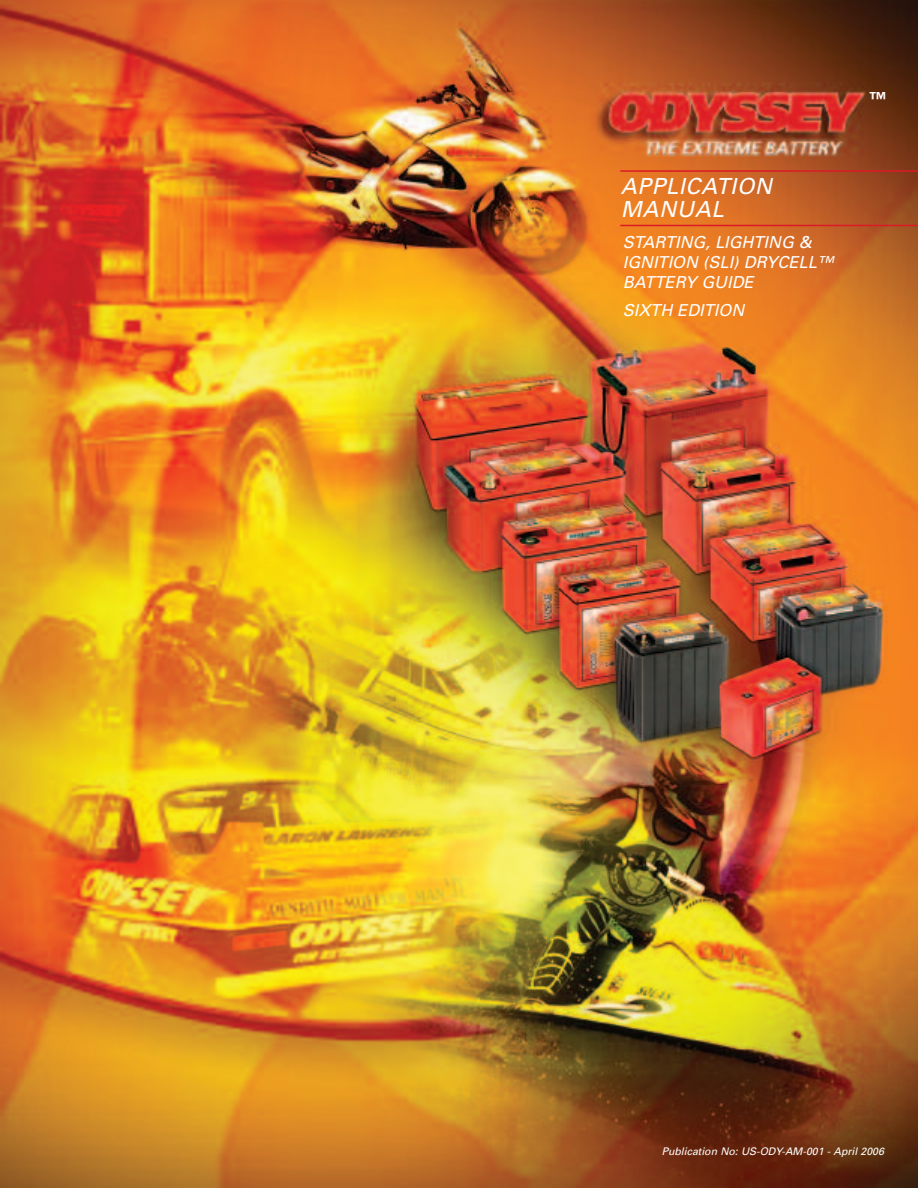
<style>
.page{position:relative;width:918px;height:1188px;background:#fff}
.page>*{position:absolute;margin:0;border:0;box-sizing:border-box;transform-origin:0 0}
.t1{font:italic 22.2px/22.5px "Univers";letter-spacing:.03em;color:#fff}
.t2{font:700 18px "Univers";color:#fff}
.t3{font:italic 16.5px/19.8px "Univers";color:#fff}
.t4{font:italic 10.5px "Univers";color:#fff}
</style>
<div class="page">
<img style="left:0;top:0;width:918px;height:1188px">
<hr style="left:620px;top:170px;width:298px;height:2px;background:#dc1927">
<hr style="left:620px;top:225px;width:298px;height:1px;background:#dc1927">
<h1 class="t1" style="left:621px;top:177px;width:153px">APPLICATION<br>MANUAL</h1>
<p class="t3" style="left:623px;top:234px;width:212px">STARTING, LIGHTING &amp;<br>IGNITION (SLI) DRYCELL™<br>BATTERY GUIDE</p>
<p class="t3" style="left:623px;top:302px;width:123px">SIXTH EDITION</p>
<p class="t2" style="left:869px;top:92px;width:19px">™</p>
<p class="t4" style="left:662px;top:1147px;width:224px">Publication No: US-ODY-AM-001 - April 2006</p>
</div>
